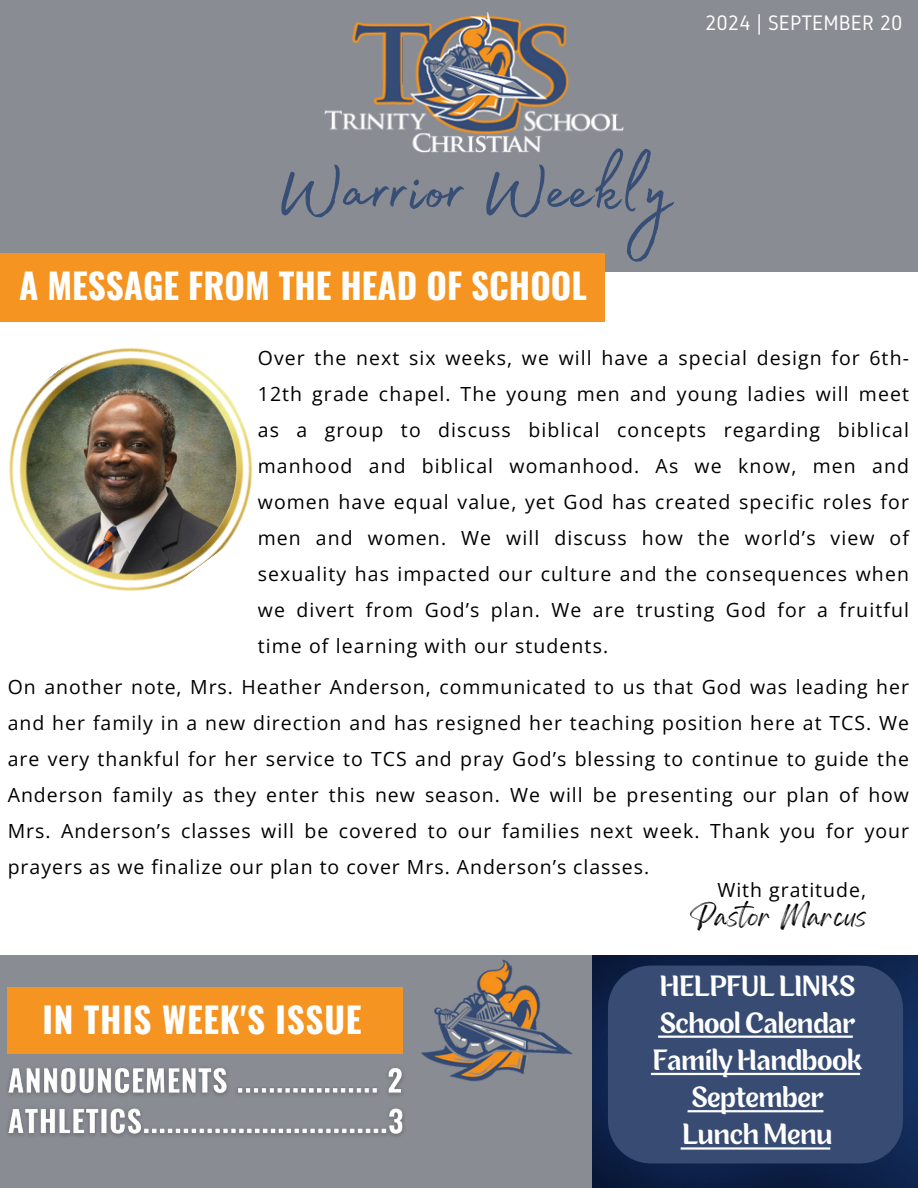
<style>
.page{position:relative;width:918px;height:1188px;background:#fff}
.page>*{position:absolute;margin:0;border:0;box-sizing:border-box;transform-origin:0 0}
.t1{font:90px "Madelyn Fill";color:#374e76}
.t2{font:700 35.1px "Oswald";color:#fff}
.t3{font:700 35.1px "Oswald";letter-spacing:.02em;color:#fff}
.t4{font:27px/37.2px "Para";color:#fff;text-align:center}
.t5{font:21px "Gidole";color:#fff}
.t6{font:19.5px/36px "Open Sans";letter-spacing:.05em;color:#000;text-align:justify}
.t7{font:19.5px "Gellatio";letter-spacing:.05em;color:#000}
</style>
<div class="page">
<div style="left:0;top:0;width:918px;height:271px;background:#8a8c94"></div>
<img style="left:324px;top:12px;width:300px;height:141px">
<div style="left:0;top:253px;width:604px;height:69px;background:#f59420"></div>
<div style="left:0;top:955px;width:918px;height:233px;background:#8a8c94"></div>
<div style="left:8px;top:988px;width:395px;height:65px;background:#f59420"></div>
<img style="left:600px;top:958px;width:311px;height:213px">
<img style="left:422px;top:960px;width:151px;height:121px">
<img style="left:9px;top:348px;width:244px;height:243px">
<img style="left:7px;top:1067px;width:397px;height:69px">
<p class="t5" style="left:705px;top:11px;width:199px">2024 | SEPTEMBER 20</p>
<p class="t1" style="left:277px;top:121px;width:396px">Warrior Weekly</p>
<p class="t2" style="left:19px;top:258px;width:569px">A MESSAGE FROM THE HEAD OF SCHOOL</p>
<p class="t6" style="left:258px;top:339px;width:653px">Over the next six weeks, we will have a special design for 6th-12th grade chapel. The young men and young ladies will meet as a group to discuss biblical concepts regarding biblical manhood and biblical womanhood. As we know, men and women have equal value, yet God has created specific roles for men and women. We will discuss how the world’s view of sexuality has impacted our culture and the consequences when we divert from God’s plan. We are trusting God for a fruitful time of learning with our students.</p>
<p class="t6" style="left:8px;top:668px;width:903px">On another note, Mrs. Heather Anderson, communicated to us that God was leading her and her family in a new direction and has resigned her teaching position here at TCS. We are very thankful for her service to TCS and pray God’s blessing to continue to guide the Anderson family as they enter this new season. We will be presenting our plan of how Mrs. Anderson’s classes will be covered to our families next week. Thank you for your prayers as we finalize our plan to cover Mrs. Anderson’s classes.</p>
<p class="t3" style="left:43px;top:992px;width:320px">IN THIS WEEK'S ISSUE</p>
<p class="t6" style="left:717px;top:871px;width:150px">With gratitude,</p>
<h2 class="t7" style="left:690px;top:912px;width:178px">Pastor Marcus</h2>
<p class="t4" style="left:653px;top:970px;width:211px">HELPFUL LINKS<br>School Calendar<br>Family Handbook<br>September<br>Lunch Menu</p>
</div>
